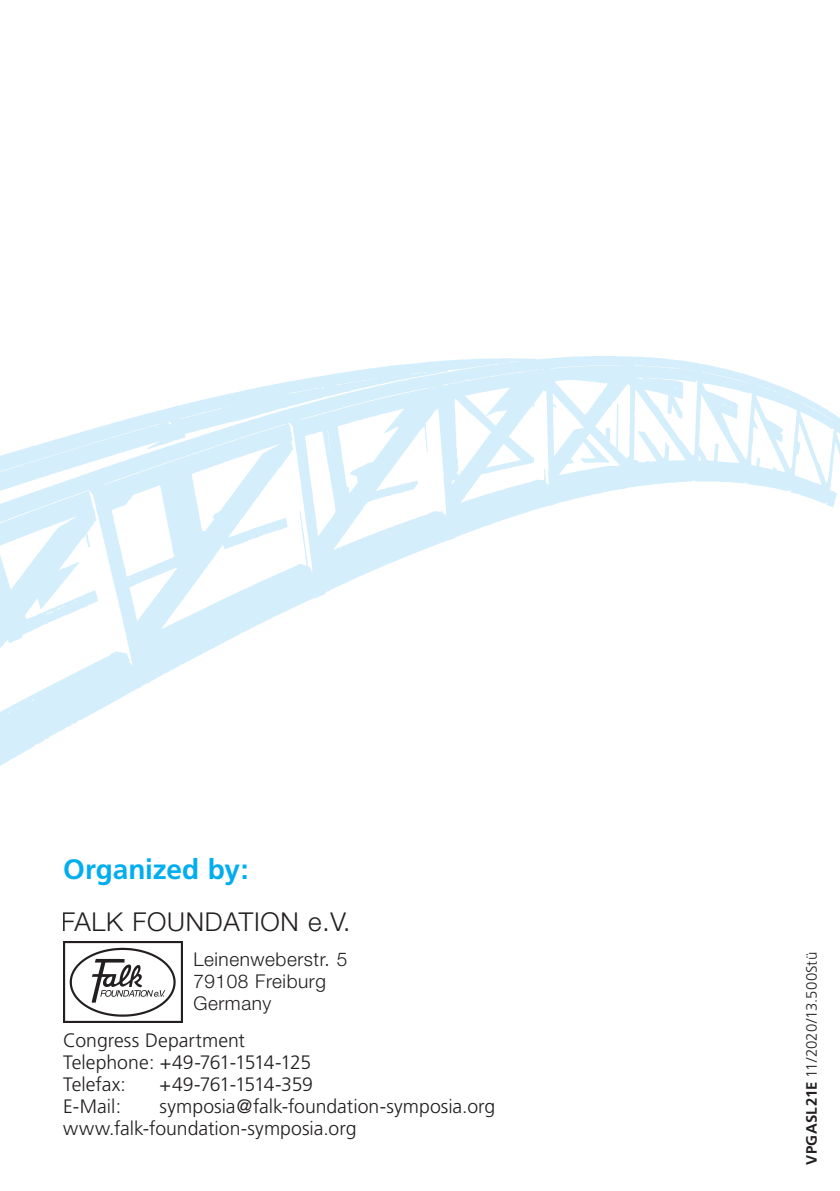
<style>
.page{position:relative;width:840px;height:1191px;background:#fff}
.page>*{position:absolute;margin:0;border:0;box-sizing:border-box;transform-origin:0 0}
.t1{font:700 28px "Frutiger";letter-spacing:-.005em;color:#00aeef}
.t2{font:300 26px "Helvetica Neue";letter-spacing:.03em;color:#231f20}
.t3{font:300 19.4px/22px "Frutiger";color:#231f20}
.t4{font:300 19.4px "Frutiger";letter-spacing:-.045em;color:#231f20}
.t5{font:300 19px/22px "Helvetica Neue";letter-spacing:.03em;color:#231f20}
.t6{font:300 15px "Frutiger";letter-spacing:-.005em;color:#231f20}
.s1{font-weight:700}
</style>
<div class="page">
<img style="left:63px;top:941px;width:119px;height:81px">
<img style="left:0;top:355px;width:839px;height:411px">
<h1 class="t1" style="left:63px;top:853px;width:187px">Organized by:</h1>
<h2 class="t2" style="left:61px;top:905px;width:290px">FALK FOUNDATION e.V.</h2>
<p class="t5" style="left:193px;top:948px;width:155px">Leinenweberstr. 5<br>79108 Freiburg<br>Germany</p>
<p class="t3" style="left:63px;top:1029px;width:249px">Congress Department<br>Telephone: +49-761-1514-125<br>Telefax:</p>
<p class="t4" style="left:159px;top:1073px;width:155px">+49-761-1514-359</p>
<p class="t3" style="left:63px;top:1095px;width:433px;text-indent:96px">symposia@falk-foundation-symposia.org www.falk-foundation-symposia.org</p>
<p class="t3" style="left:63px;top:1095px;width:60px">E-Mail:</p>
<p class="t6" style="left:802px;top:1164px;width:214px;rotate:-90deg"><span class="s1">VPGASL21E</span> 11/2020/13.500Stü</p>
</div>
